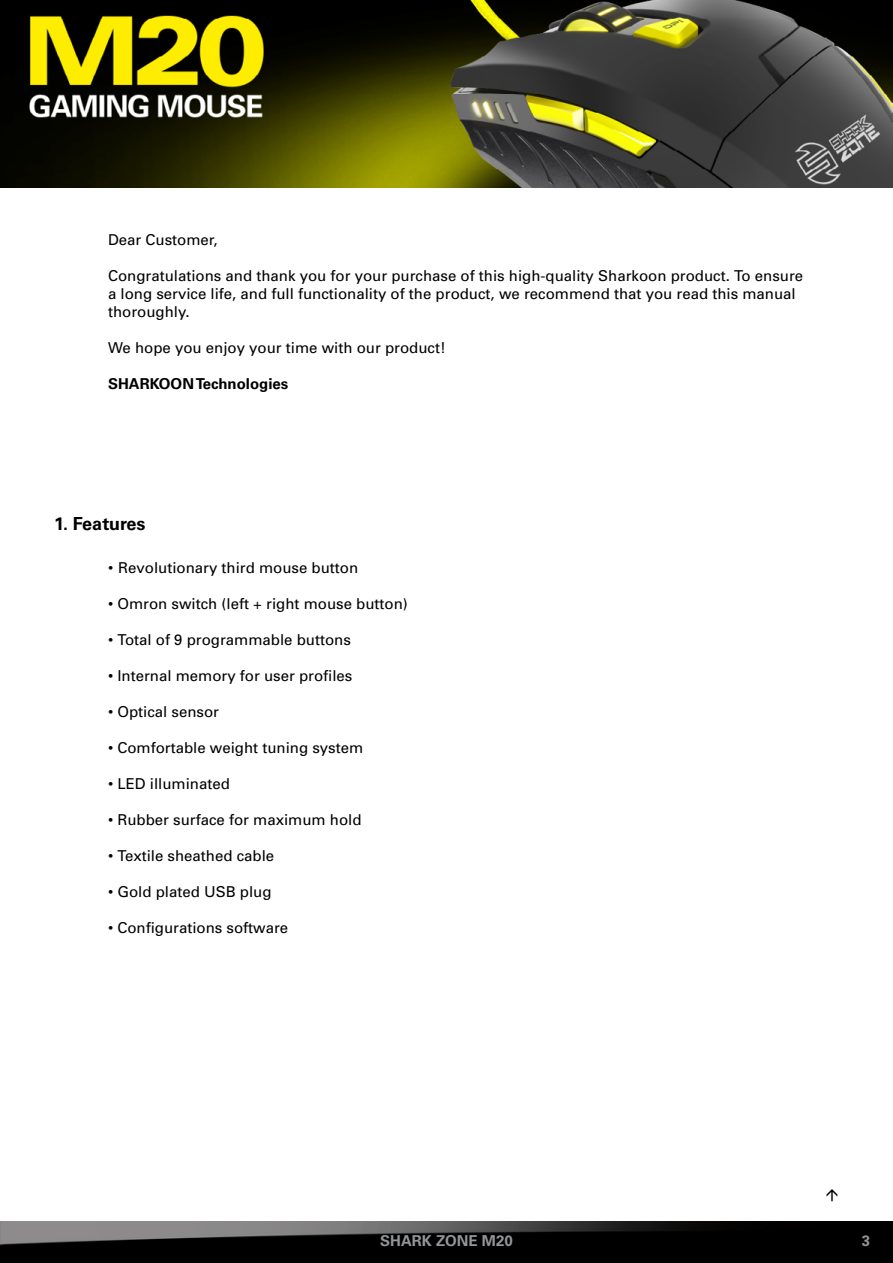
<style>
.page{position:relative;width:893px;height:1263px;background:#fff}
.page>*{position:absolute;margin:0;border:0;box-sizing:border-box;transform-origin:0 0}
.t1{font:700 18px "Univers";color:#000}
.t2{font:15px/18px "Univers";color:#000}
.t3{font:700 15px "Univers";color:#000}
.t4{font:700 15px "Univers";color:#939598}
</style>
<div class="page">
<img style="left:0;top:1221px;width:893px;height:42px">
<img style="left:0;top:0;width:893px;height:187px">
<p class="t2" style="left:108px;top:231px;width:111px">Dear Customer,</p>
<p class="t2" style="left:108px;top:267px;width:697px">Congratulations and thank you for your purchase of this high-quality Sharkoon product. To ensure a long service life, and full functionality of the product, we recommend that you read this manual thoroughly.</p>
<p class="t2" style="left:108px;top:339px;width:339px">We hope you enjoy your time with our product!</p>
<p class="t3" style="left:108px;top:375px;width:182px">SHARKOON Technologies</p>
<p class="t1" style="left:54px;top:513px;width:93px">1. Features</p>
<p class="t2" style="left:108px;top:559px;width:252px">• Revolutionary third mouse button</p>
<p class="t2" style="left:108px;top:595px;width:301px">• Omron switch (left + right mouse button)</p>
<p class="t2" style="left:108px;top:631px;width:244px">• Total of 9 programmable buttons</p>
<p class="t2" style="left:108px;top:667px;width:246px">• Internal memory for user profiles</p>
<p class="t2" style="left:108px;top:703px;width:113px">• Optical sensor</p>
<p class="t2" style="left:108px;top:739px;width:257px">• Comfortable weight tuning system</p>
<p class="t2" style="left:108px;top:775px;width:123px">• LED illuminated</p>
<p class="t2" style="left:108px;top:811px;width:255px">• Rubber surface for maximum hold</p>
<p class="t2" style="left:108px;top:847px;width:168px">• Textile sheathed cable</p>
<p class="t2" style="left:108px;top:883px;width:165px">• Gold plated USB plug</p>
<p class="t2" style="left:108px;top:919px;width:182px">• Configurations software</p>
<p class="t4" style="left:380px;top:1232px;width:134px">SHARK ZONE M20</p>
<p class="t4" style="left:862px;top:1232px;width:10px">3</p>
</div>
